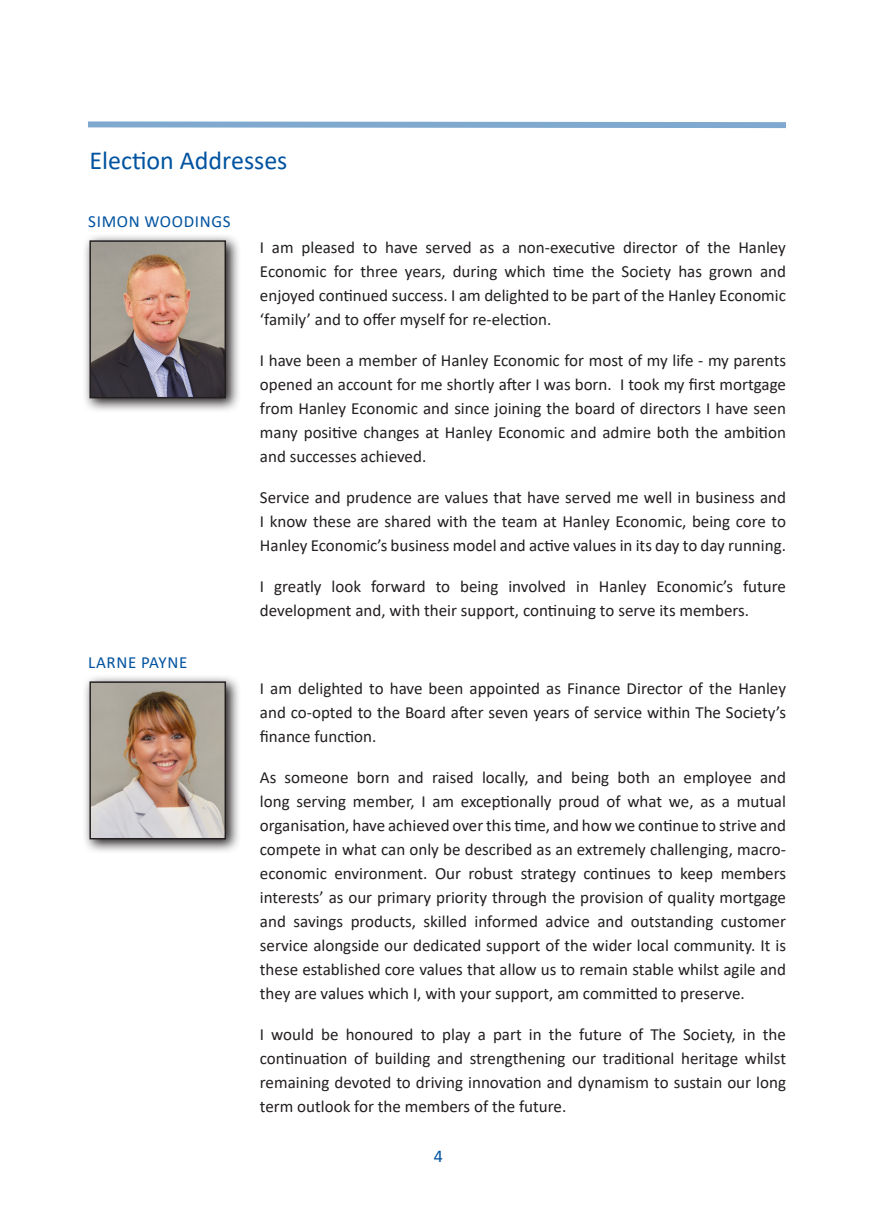
<style>
.page{position:relative;width:874px;height:1225px;background:#fff}
.page>*{position:absolute;margin:0;border:0;box-sizing:border-box;transform-origin:0 0}
.t1{font:26px "Calibri";color:#0153a0}
.t2{font:18px "Calibri";color:#0153a0}
.t3{font:17px/24px "Calibri";color:#231f20;text-align:justify}
.t4{font:17px "Calibri";letter-spacing:.04em;color:#0153a0}
</style>
<div class="page">
<svg style="left:88px;top:121px;width:698px;height:8px"></svg>
<svg style="left:85px;top:236px;width:154px;height:175px"></svg>
<img style="left:91px;top:242px;width:133px;height:154px">
<div style="left:89px;top:240px;width:137px;height:158px;border:1px solid #231f20"></div>
<svg style="left:85px;top:677px;width:154px;height:175px"></svg>
<img style="left:91px;top:683px;width:133px;height:154px">
<div style="left:89px;top:681px;width:137px;height:158px;border:1px solid #231f20"></div>
<p class="t1" style="left:89px;top:142px;width:199px">Election Addresses</p>
<p class="t4" style="left:88px;top:209px;width:144px">SIMON WOODINGS</p>
<p class="t4" style="left:88px;top:651px;width:100px">LARNE PAYNE</p>
<p class="t3" style="left:260px;top:235px;width:527px">I am pleased to have served as a non-executive director of the Hanley Economic for three years, during which time the Society has grown and enjoyed continued success. I am delighted to be part of the Hanley Economic ‘family’ and to offer myself for re-election.</p>
<p class="t3" style="left:260px;top:348px;width:527px">I have been a member of Hanley Economic for most of my life - my parents opened an account for me shortly after I was born. I took my first mortgage from Hanley Economic and since joining the board of directors I have seen many positive changes at Hanley Economic and admire both the ambition and successes achieved.</p>
<p class="t3" style="left:260px;top:485px;width:527px">Service and prudence are values that have served me well in business and I know these are shared with the team at Hanley Economic, being core to Hanley Economic’s business model and active values in its day to day running.</p>
<p class="t3" style="left:260px;top:574px;width:527px">I greatly look forward to being involved in Hanley Economic’s future development and, with their support, continuing to serve its members.</p>
<p class="t3" style="left:260px;top:676px;width:527px">I am delighted to have been appointed as Finance Director of the Hanley and co-opted to the Board after seven years of service within The Society’s finance function.</p>
<p class="t3" style="left:260px;top:765px;width:527px">As someone born and raised locally, and being both an employee and long serving member, I am exceptionally proud of what we, as a mutual organisation, have achieved over this time, and how we continue to strive and compete in what can only be described as an extremely challenging, macro&shy;economic environment. Our robust strategy continues to keep members interests’ as our primary priority through the provision of quality mortgage and savings products, skilled informed advice and outstanding customer service alongside our dedicated support of the wider local community. It is these established core values that allow us to remain stable whilst agile and they are values which I, with your support, am committed to preserve.</p>
<p class="t3" style="left:260px;top:1022px;width:527px">I would be honoured to play a part in the future of The Society, in the continuation of building and strengthening our traditional heritage whilst remaining devoted to driving innovation and dynamism to sustain our long term outlook for the members of the future.</p>
<p class="t2" style="left:433px;top:1143px;width:11px">4</p>
</div>
